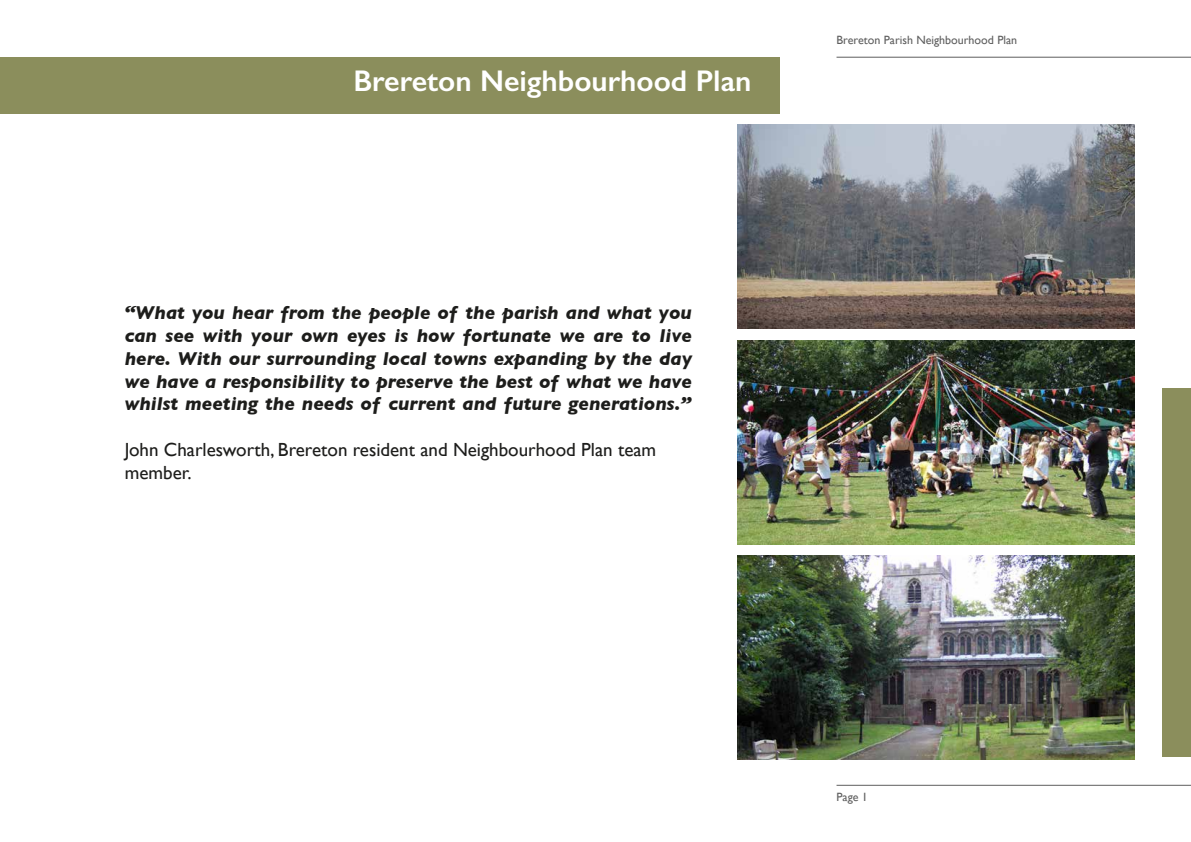
<style>
.page{position:relative;width:1191px;height:842px;background:#fff}
.page>*{position:absolute;margin:0;border:0;box-sizing:border-box;transform-origin:0 0}
.t1{font:600 30px "Gill Sans";color:#fff}
.t2{font:italic 700 19px/22.8px "Gill Sans";color:#1d1d1b;text-align:justify}
.t3{font:19px/22.8px "Gill Sans";color:#1d1d1b}
.t4{font:12px "Gill Sans";color:#5e5e5e}
</style>
<div class="page">
<hr style="left:836px;top:57px;width:355px;height:1px;background:#5e5e5e">
<hr style="left:836px;top:785px;width:355px;height:1px;background:#5e5e5e">
<div style="left:1162px;top:388px;width:29px;height:369px;background:#8b8e5c"></div>
<div style="left:0;top:57px;width:780px;height:56px;background:#8b8e5c"></div>
<img style="left:737px;top:340px;width:397px;height:204px">
<img style="left:737px;top:125px;width:397px;height:204px">
<img style="left:737px;top:556px;width:397px;height:204px">
<h1 class="t1" style="left:353px;top:63px;width:399px">Brereton Neighbourhood Plan</h1>
<p class="t2" style="left:125px;top:301px;width:568px">“What you hear from the people of the parish and what you can see with your own eyes is how fortunate we are to live here. With our surrounding local towns expanding by the day we have a responsibility to preserve the best of what we have whilst meeting the needs of current and future generations.”</p>
<p class="t3" style="left:125px;top:438px;width:533px">John Charlesworth, Brereton resident and Neighbourhood Plan team member.</p>
<p class="t4" style="left:836px;top:33px;width:182px">Brereton Parish Neighbourhood Plan</p>
<p class="t4" style="left:836px;top:789px;width:33px">Page 1</p>
</div>
